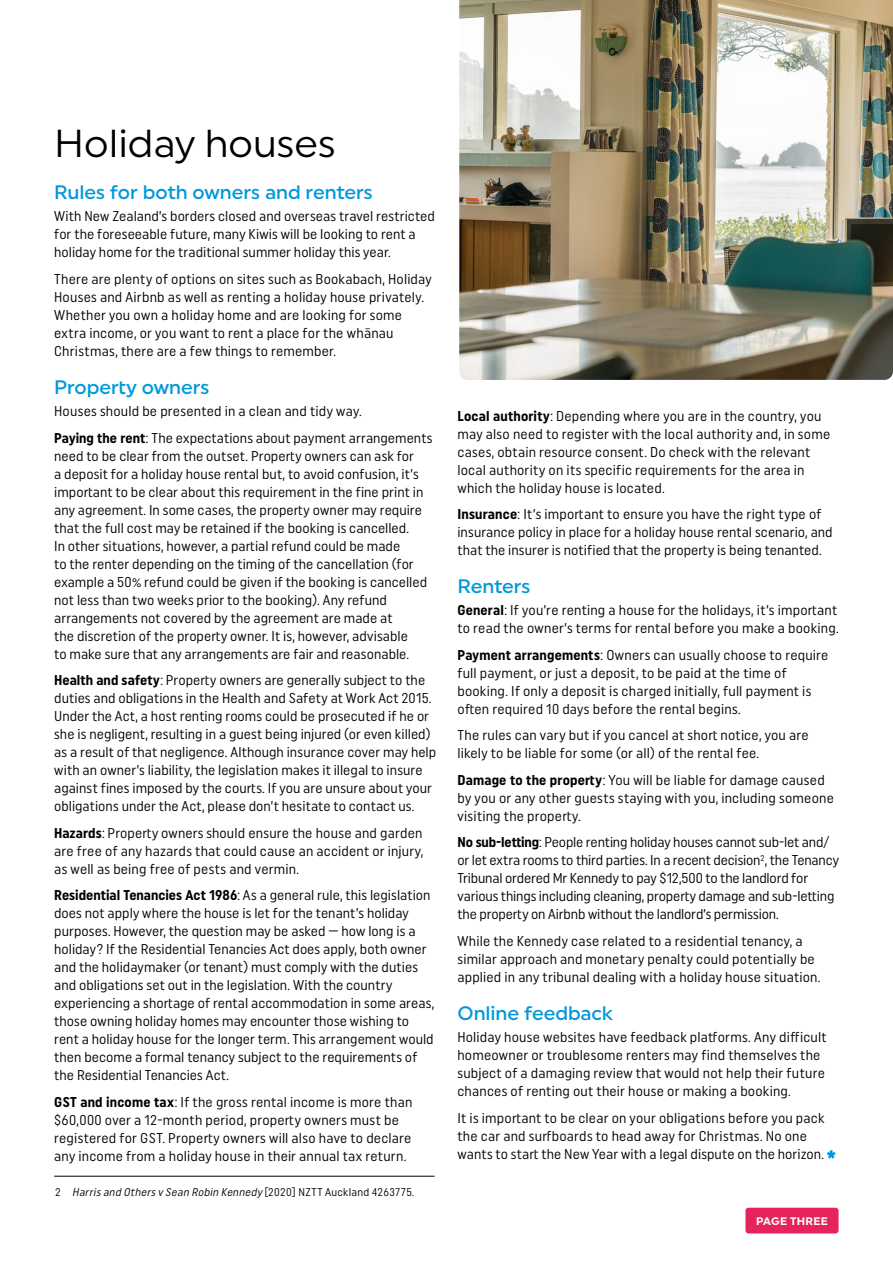
<style>
.page{position:relative;width:893px;height:1263px;background:#fff}
.page>*{position:absolute;margin:0;border:0;box-sizing:border-box;transform-origin:0 0}
.t1{font:39px "Uniform";color:#000}
.t2{font:500 19.5px "Uniform";letter-spacing:-.005em;color:#0098da}
.t3{font:14.25px/18px "Uniform Condensed";letter-spacing:.01em;color:#000}
.t4{font:14.25px/18px "Uniform Condensed";letter-spacing:-.01em;color:#000}
.t5{font:italic 11.25px "Uniform Condensed";color:#000}
.t6{font:700 10.95px "Uniform";letter-spacing:.02em;color:#fff}
.s1{font-weight:700}
.s2{font-style:normal}
</style>
<div class="page">
<div style="left:745px;top:1208px;width:93px;height:25px;background:#e6235a;border-radius:3px"></div>
<img style="left:459px;top:0;width:434px;height:380px">
<svg style="left:827px;top:1150px;width:8px;height:9px"></svg>
<hr style="left:54px;top:1176px;width:381px;height:1px;background:#000">
<h1 class="t1" style="left:54px;top:120px;width:283px">Holiday houses</h1>
<h2 class="t2" style="left:54px;top:181px;width:320px">Rules for both owners and renters</h2>
<p class="t3" style="left:54px;top:207px;width:382px">With New Zealand’s borders closed and overseas travel restricted for the foreseeable future, many Kiwis will be looking to rent a holiday home for the traditional summer holiday this year.</p>
<p class="t3" style="left:54px;top:270px;width:379px">There are plenty of options on sites such as Bookabach, Holiday Houses and Airbnb as well as renting a holiday house privately.<br>Whether you own a holiday home and are looking for some extra income, or you want to rent a place for the whānau Christmas, there are a few things to remember.</p>
<h2 class="t2" style="left:54px;top:375px;width:157px">Property owners</h2>
<p class="t3" style="left:54px;top:398px;width:380px;line-height:26.5px">Houses should be presented in a clean and tidy way.<br><span class="s1">Paying the rent</span>: The expectations about payment arrangements</p>
<p class="t3" style="left:54px;top:446px;width:374px">need to be clear from the outset. Property owners can ask for<br>a deposit for a holiday house rental but, to avoid confusion, it’s important to be clear about this requirement in the fine print in any agreement. In some cases, the property owner may require that the full cost may be retained if the booking is cancelled.<br>In other situations, however, a partial refund could be made<br>to the renter depending on the timing of the cancellation (for example a 50% refund could be given if the booking is cancelled not less than two weeks prior to the booking). Any refund arrangements not covered by the agreement are made at<br>the discretion of the property owner. It is, however, advisable<br>to make sure that any arrangements are fair and reasonable.</p>
<p class="t3" style="left:54px;top:671px;width:383px"><span class="s1">Health and safety</span>: Property owners are generally subject to the duties and obligations in the Health and Safety at Work Act 2015.<br>Under the Act, a host renting rooms could be prosecuted if he or she is negligent, resulting in a guest being injured (or even killed) as a result of that negligence. Although insurance cover may help with an owner’s liability, the legislation makes it illegal to insure against fines imposed by the courts. If you are unsure about your obligations under the Act, please don’t hesitate to contact us.</p>
<p class="t3" style="left:54px;top:823px;width:371px;text-align:justify"><span class="s1">Hazards</span>: Property owners should ensure the house and garden are free of any hazards that could cause an accident or injury, as well as being free of pests and vermin.</p>
<p class="t3" style="left:54px;top:886px;width:381px"><span class="s1">Residential Tenancies Act 1986</span>: As a general rule, this legislation does not apply where the house is let for the tenant’s holiday purposes. However, the question may be asked — how long is a holiday? If the Residential Tenancies Act does apply, both owner and the holidaymaker (or tenant) must comply with the duties and obligations set out in the legislation. With the country experiencing a shortage of rental accommodation in some areas, those owning holiday homes may encounter those wishing to rent a holiday house for the longer term. This arrangement would then become a formal tenancy subject to the requirements of the Residential Tenancies Act.</p>
<p class="t3" style="left:54px;top:1092px;width:360px"><span class="s1">GST and income tax</span>: If the gross rental income is more than $60,000 over a 12-month period, property owners must be registered for GST. Property owners will also have to declare any income from a holiday house in their annual tax return.</p>
<p class="t5" style="left:55px;top:1185px;width:361px"><span class="s2">2</span> Harrisand Othersv Sean Robin Kennedy <span class="s2">[2 0 2 0 ] N Z T T A u c k l a n d 4 2 6 3 7 7 5 .</span></p>
<p class="t3" style="left:457px;top:406px;width:374px"><span class="s1">Local authority</span>: Depending where you are in the country, you may also need to register with the local authority and, in some cases, obtain resource consent. Do check with the relevant local authority on its specific requirements for the area in which the holiday house is located.</p>
<p class="t3" style="left:457px;top:505px;width:377px"><span class="s1">Insurance</span>: It’s important to ensure you have the right type of insurance policy in place for a holiday house rental scenario, and that the insurer is notified that the property is being tenanted.</p>
<h2 class="t2" style="left:457px;top:575px;width:75px">Renters</h2>
<p class="t3" style="left:457px;top:601px;width:383px"><span class="s1">General</span>: If you’re renting a house for the holidays, it’s important to read the owner’s terms for rental before you make a booking.</p>
<p class="t3" style="left:457px;top:646px;width:372px"><span class="s1">Payment arrangements</span>: Owners can usually choose to require full payment, or just a deposit, to be paid at the time of booking. If only a deposit is charged initially, full payment is often required 10 days before the rental begins.</p>
<p class="t3" style="left:457px;top:726px;width:353px">The rules can vary but if you cancel at short notice, you are likely to be liable for some (or all) of the rental fee.</p>
<p class="t3" style="left:457px;top:771px;width:378px"><span class="s1">Damage to the property</span>: You will be liable for damage caused by you or any other guests staying with you, including someone visiting the property.</p>
<p class="t4" style="left:457px;top:833px;width:383px"><span class="s1">No sub-letting</span>: People renting holiday houses cannot sub-let and/ or let extra rooms to third parties. In a recent decision<sup>2</sup>, the Tenancy Tribunal ordered Mr Kennedy to pay $12,500 to the landlord for various things including cleaning, property damage and sub-letting the property on Airbnb without the landlord’s permission.</p>
<p class="t3" style="left:457px;top:932px;width:364px">While the Kennedy case related to a residential tenancy, a similar approach and monetary penalty could potentially be applied in any tribunal dealing with a holiday house situation.</p>
<h2 class="t2" style="left:457px;top:1001px;width:157px">Online feedback</h2>
<p class="t3" style="left:457px;top:1028px;width:371px">Holiday house websites have feedback platforms. Any difficult homeowner or troublesome renters may find themselves the subject of a damaging review that would not help their future chances of renting out their house or making a booking.</p>
<p class="t3" style="left:457px;top:1108px;width:369px">It is important to be clear on your obligations before you pack the car and surfboards to head away for Christmas. No one wants to start the New Year with a legal dispute on the horizon.</p>
<p class="t6" style="left:756px;top:1214px;width:74px">PAGE THREE</p>
</div>
